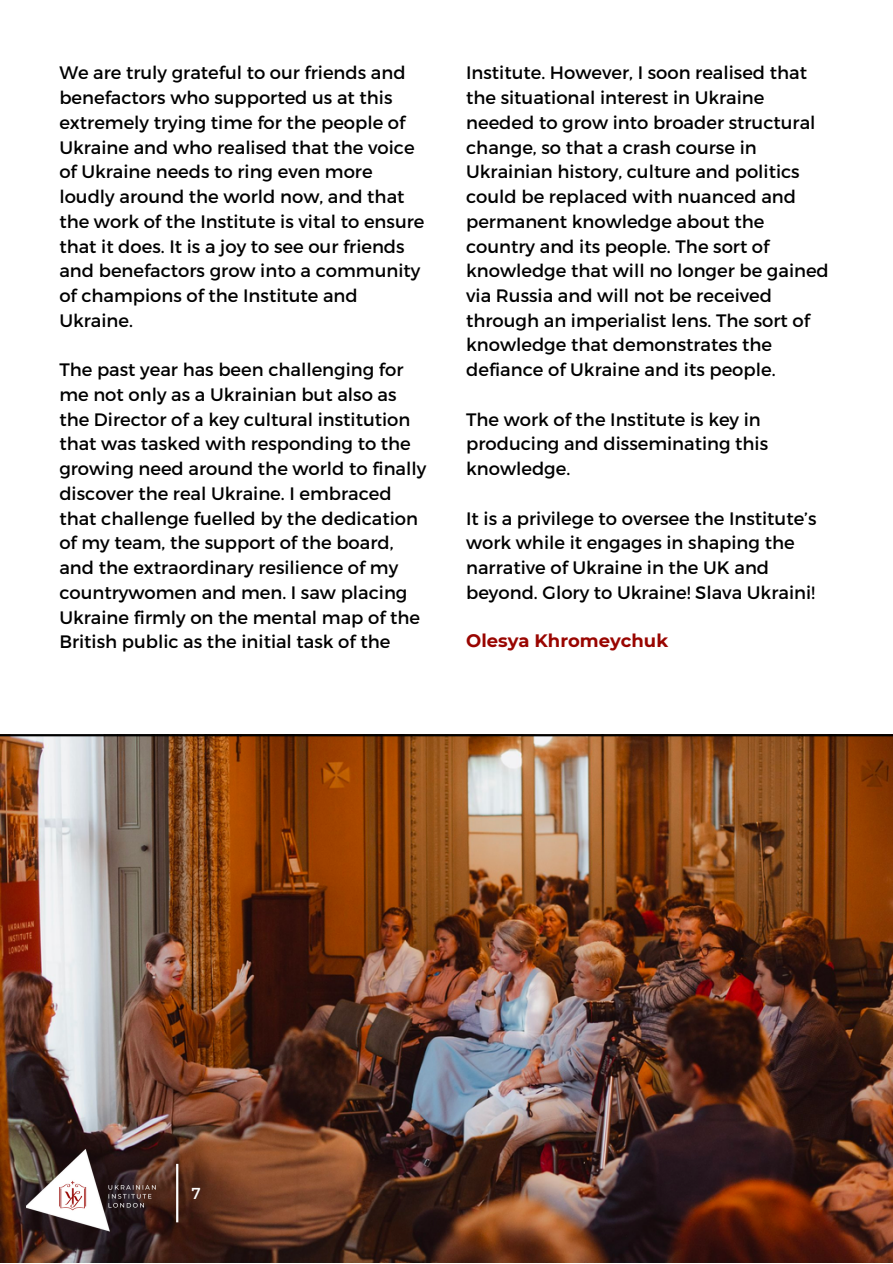
<style>
.page{position:relative;width:893px;height:1264px;background:#fff}
.page>*{position:absolute;margin:0;border:0;box-sizing:border-box;transform-origin:0 0}
.t1{font:18px/24.8px "Montserrat";color:#000}
.t2{font:700 18px "Montserrat";color:#990500}
.t3{font:15.9px "Montserrat";color:#fdfdfd}
</style>
<div class="page">
<img style="left:0;top:736px;width:892px;height:526px">
<hr style="left:176px;top:1163px;width:2px;height:59px;background:#fdfdfd">
<img style="left:27px;top:1147px;width:140px;height:87px">
<hr style="left:0;top:734px;width:892px;height:2px;background:#000">
<p class="t1" style="left:59px;top:60px;width:366px">We are truly grateful to our friends and benefactors who supported us at this extremely trying time for the people of Ukraine and who realised that the voice of Ukraine needs to ring even more loudly around the world now, and that the work of the Institute is vital to ensure that it does. It is a joy to see our friends and benefactors grow into a community of champions of the Institute and Ukraine.</p>
<p class="t1" style="left:59px;top:356px;width:368px">The past year has been challenging for me not only as a Ukrainian but also as the Director of a key cultural institution that was tasked with responding to the growing need around the world to finally discover the real Ukraine. I embraced that challenge fuelled by the dedication of my team, the support of the board, and the extraordinary resilience of my countrywomen and men. I saw placing Ukraine firmly on the mental map of the British public as the initial task of the</p>
<p class="t1" style="left:466px;top:60px;width:364px">Institute. However, I soon realised that the situational interest in Ukraine needed to grow into broader structural change, so that a crash course in Ukrainian history, culture and politics could be replaced with nuanced and permanent knowledge about the country and its people. The sort of knowledge that will no longer be gained via Russia and will not be received through an imperialist lens. The sort of knowledge that demonstrates the defiance of Ukraine and its people.</p>
<p class="t1" style="left:466px;top:406px;width:303px">The work of the Institute is key in producing and disseminating this knowledge.</p>
<p class="t1" style="left:466px;top:505px;width:352px">It is a privilege to oversee the Institute’s work while it engages in shaping the narrative of Ukraine in the UK and beyond. Glory to Ukraine! Slava Ukraini!</p>
<p class="t2" style="left:466px;top:630px;width:203px">Olesya Khromeychuk</p>
<p class="t3" style="left:191px;top:1182px;width:11px">7</p>
</div>
